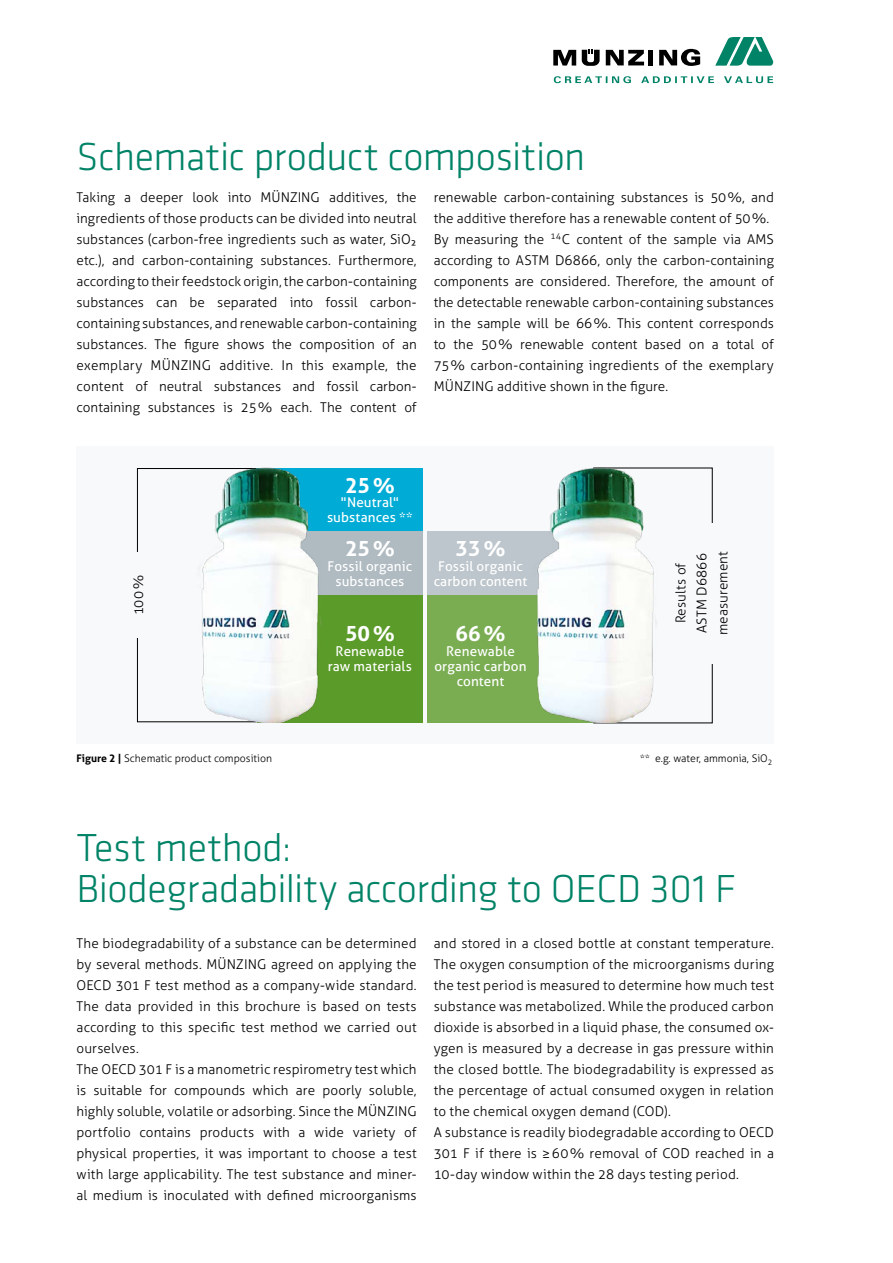
<style>
.page{position:relative;width:893px;height:1263px;background:#fff}
.page>*{position:absolute;margin:0;border:0;box-sizing:border-box;transform-origin:0 0}
.t1{font:300 40.5px/40.5px "Klavika";letter-spacing:-.01em;color:#008367}
.t2{font:700 21px "Aller";color:#fff}
.t3{font:300 13.5px/21px "Aller";letter-spacing:.01em;color:#000}
.t4{font:13.5px/15px "Aller";letter-spacing:.01em;color:#fff;text-align:center}
.t5{font:300 10.5px "Aller";color:#000}
.s1{font-weight:700}
</style>
<div class="page">
<svg style="left:553px;top:37px;width:220px;height:46px"></svg>
<div style="left:77px;top:446px;width:697px;height:298px;background:#f8f9fa"></div>
<div style="left:257px;top:468px;width:166px;height:63px;background:#00acd5"></div>
<div style="left:257px;top:531px;width:166px;height:64px;background:#afbac1"></div>
<div style="left:427px;top:531px;width:166px;height:64px;background:#bdc6cc"></div>
<div style="left:257px;top:595px;width:166px;height:128px;background:#5b9b29"></div>
<div style="left:427px;top:595px;width:166px;height:128px;background:#7aad52"></div>
<img style="left:180px;top:468px;width:142px;height:255px">
<img style="left:537px;top:468px;width:131px;height:255px">
<h1 class="t1" style="left:77px;top:137px;width:510px">Schematic product composition</h1>
<p class="t3" style="left:77px;top:187px;width:342px;text-align:justify">Taking a deeper look into MÜNZING additives, the ingredients of those products can be divided into neutral substances (carbon-free ingredients such as water, SiO2 etc.), and carbon-containing substances. Furthermore, according to their feedstock origin, the carbon-containing substances can be separated into fossil carbon&shy;containing substances, and renewable carbon-containing substances. The figure shows the composition of an exemplary MÜNZING additive. In this example, the content of neutral substances and fossil carbon&shy;containing substances is 25% each. The content of</p>
<p class="t3" style="left:434px;top:187px;width:342px">renewable carbon-containing substances is 50%, and the additive therefore has a renewable content of 50%.<br>By measuring the <sup>14</sup>C content of the sample via AMS according to ASTM D6866, only the carbon-containing components are considered. Therefore, the amount of the detectable renewable carbon-containing substances in the sample will be 66%. This content corresponds to the 50% renewable content based on a total of 75% carbon-containing ingredients of the exemplary MÜNZING additive shown in the figure.</p>
<p class="t3" style="left:128px;top:615px;width:42px;rotate:-90deg">100%</p>
<h2 class="t2" style="left:345px;top:472px;width:51px">25%</h2>
<p class="t4" style="left:327px;top:495px;width:87px">"Neutral" substances **</p>
<p class="t4" style="left:328px;top:559px;width:86px">Fossil organic substances</p>
<p class="t4" style="left:434px;top:559px;width:95px">Fossil organic carbon content</p>
<h2 class="t2" style="left:345px;top:536px;width:51px">25%</h2>
<h2 class="t2" style="left:456px;top:536px;width:51px">33%</h2>
<h2 class="t2" style="left:345px;top:621px;width:51px">50%</h2>
<h2 class="t2" style="left:456px;top:621px;width:51px">66%</h2>
<p class="t4" style="left:328px;top:644px;width:86px">Renewable raw materials</p>
<p class="t4" style="left:434px;top:644px;width:94px">Renewable organic carbon content</p>
<p class="t3" style="left:670px;top:635px;width:86px;text-align:center;rotate:-90deg">Results of<br>ASTM D6866 measurement</p>
<p class="t5" style="left:77px;top:752px;width:197px"><span class="s1">Figure 2 |</span> Schematic product composition</p>
<p class="t5" style="left:640px;top:752px;width:134px">** e.g. water, ammonia, SiO<sub>2</sub></p>
<h1 class="t1" style="left:77px;top:828px;width:661px">Test method:<br>Biodegradability according to OECD 301 F</h1>
<p class="t3" style="left:77px;top:932px;width:342px">The biodegradability of a substance can be determined by several methods. MÜNZING agreed on applying the OECD 301 F test method as a company-wide standard.<br>The data provided in this brochure is based on tests according to this specific test method we carried out ourselves.<br>The OECD 301 F is a manometric respirometry test which is suitable for compounds which are poorly soluble, highly soluble, volatile or adsorbing. Since the MÜNZING portfolio contains products with a wide variety of physical properties, it was important to choose a test with large applicability. The test substance and miner&shy;al medium is inoculated with defined microorganisms</p>
<p class="t3" style="left:434px;top:932px;width:342px">and stored in a closed bottle at constant temperature.<br>The oxygen consumption of the microorganisms during the test period is measured to determine how much test substance was metabolized. While the produced carbon dioxide is absorbed in a liquid phase, the consumed ox&shy;ygen is measured by a decrease in gas pressure within the closed bottle. The biodegradability is expressed as the percentage of actual consumed oxygen in relation to the chemical oxygen demand (COD).<br>A substance is readily biodegradable according to OECD 301 F if there is ≥60% removal of COD reached in a 10-day window within the 28 days testing period.</p>
</div>
